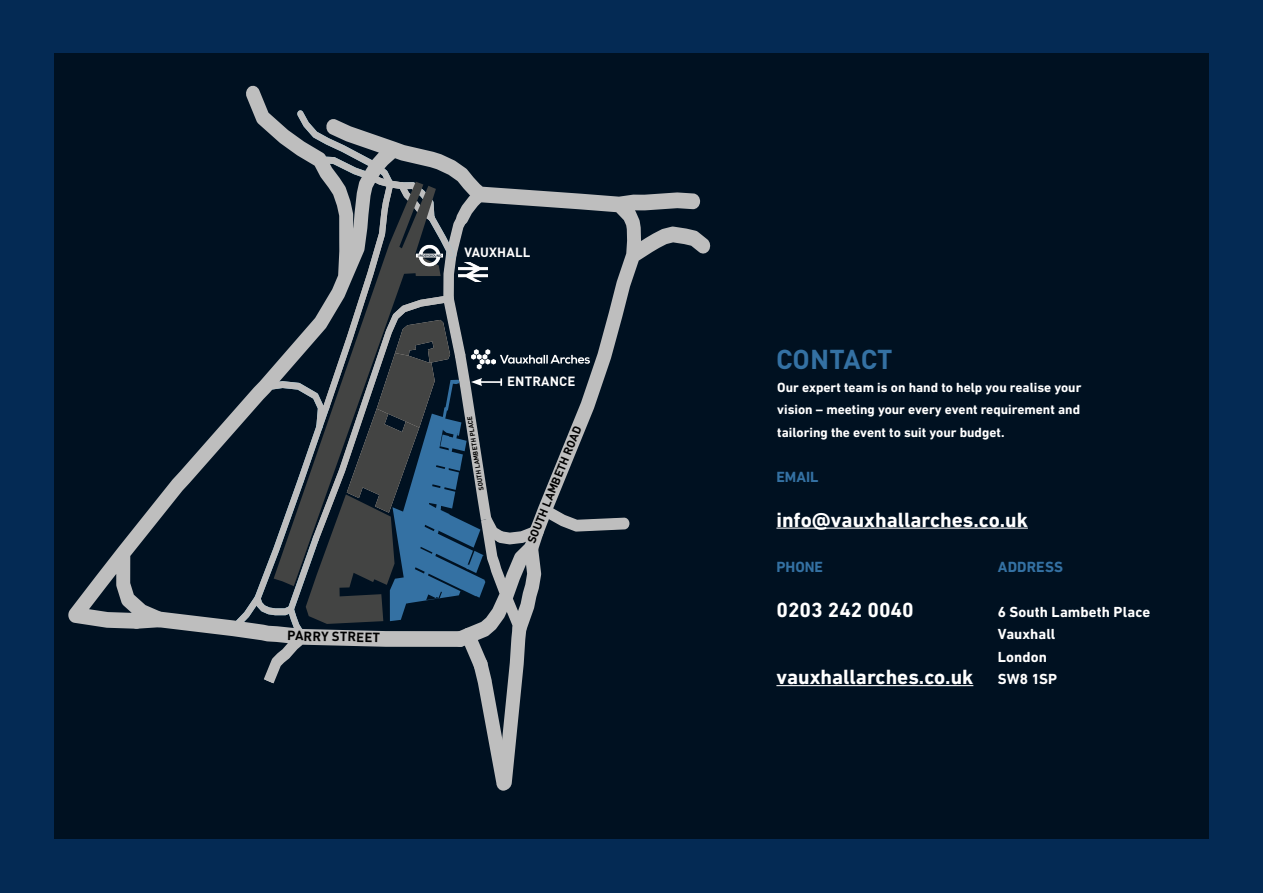
<style>
.page{position:relative;width:1263px;height:893px;background:#fff}
.page>*{position:absolute;margin:0;border:0;box-sizing:border-box;transform-origin:0 0}
.t1{font:700 27px "DIN Pro";letter-spacing:-.005em;color:#3471a3}
.t2{font:700 21px "DIN Next LT Pro";color:#fff}
.t3{font:700 20.85px "DIN Next LT Pro";color:#fff}
.t4{font:700 15px "DIN Next LT Pro";color:#3471a3}
.t5{font:700 14.85px/22.5px "DIN Next LT Pro";letter-spacing:.005em;color:#fff}
.t6{font:700 13.5px/22.5px "DIN Next LT Pro";color:#fff;text-align:justify}
.t7{font:700 13.2px "DIN Pro";letter-spacing:.01em;color:#fff}
.t8{font:700 13.2px "DIN Pro";color:#000}
.t9{font:700 11.55px "DIN Pro";color:#000}
.t10{font:700 6.6px "DIN Pro";color:#000}
</style>
<div class="page">
<div style="left:1px;top:1px;width:1261px;height:891px;background:#042a54"></div>
<div style="left:54px;top:53px;width:1155px;height:786px;background:#001121"></div>
<hr style="left:776px;top:528px;width:252px;height:1px;background:#fff">
<hr style="left:776px;top:685px;width:197px;height:1px;background:#fff">
<svg style="left:68px;top:85px;width:643px;height:551px"></svg>
<svg style="left:230px;top:110px;width:399px;height:681px"></svg>
<p class="t8" style="left:287px;top:627px;width:94px;rotate:1deg">PARRY STREET</p>
<p class="t7" style="left:464px;top:243px;width:67px">VAUXHALL</p>
<p class="t7" style="left:507px;top:372px;width:70px">ENTRANCE</p>
<p class="t10" style="left:477px;top:491px;width:77px;rotate:-99deg">SOUTH LAMBETH PLACE</p>
<p class="t9" style="left:523px;top:540px;width:127px;rotate:-68deg">SOUTH LAMBETH ROAD</p>
<h1 class="t1" style="left:776px;top:341px;width:118px">CONTACT</h1>
<p class="t6" style="left:777px;top:376px;width:306px">Our expert team is on hand to help you realise your vision – meeting your every event requirement and tailoring the event to suit your budget.</p>
<p class="t4" style="left:776px;top:468px;width:43px">EMAIL</p>
<h2 class="t2" style="left:776px;top:507px;width:253px">info@vauxhallarches.co.uk</h2>
<p class="t4" style="left:776px;top:558px;width:48px">PHONE</p>
<h3 class="t3" style="left:776px;top:597px;width:139px">0203 242 0040</h3>
<p class="t4" style="left:998px;top:558px;width:67px">ADDRESS</p>
<p class="t5" style="left:998px;top:600px;width:154px">6 South Lambeth Place<br>Vauxhall<br>London<br>SW8 1SP</p>
<h2 class="t2" style="left:776px;top:665px;width:198px">vauxhallarches.co.uk</h2>
</div>
